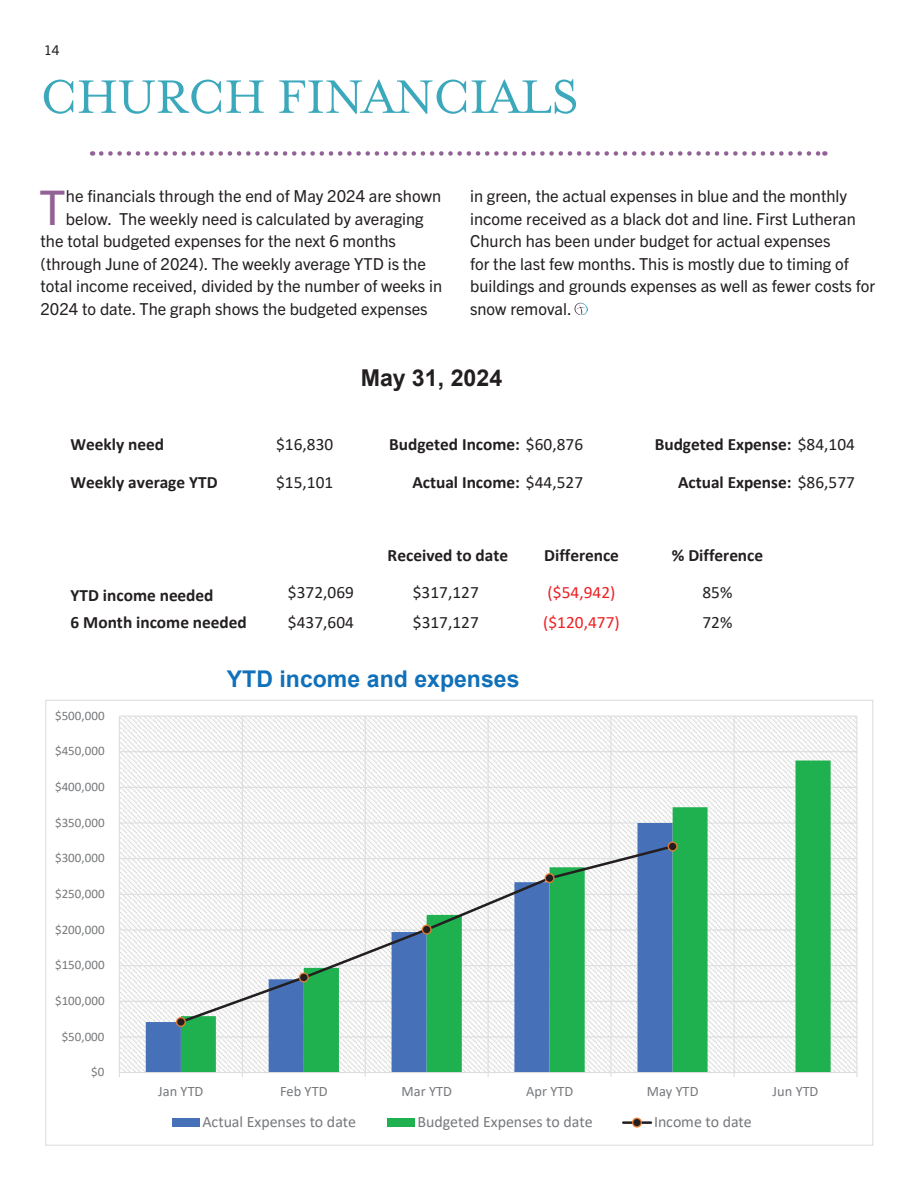
<style>
.page{position:relative;width:918px;height:1188px;background:#fff}
.page>*{position:absolute;margin:0;border:0;box-sizing:border-box;transform-origin:0 0}
.t1{font:54px "Mrs Eaves OT";letter-spacing:-.01em;color:#3ba8bc}
.t2{font:47.85px "Trade Gothic Next LT Pro";color:#926296}
.t3{font:700 23.25px "Arial";color:#231f20}
.t4{font:700 23.1px "Arial";color:#1070b9}
.t5{font:700 17.25px "Calibri";color:#231f20}
.t6{font:17.25px "Calibri";letter-spacing:.005em;color:#231f20}
.t7{font:17.25px "Calibri";letter-spacing:.005em;color:#ee1f23}
.t8{font:16.5px/22.5px "Trade Gothic Next LT Pro";color:#231f20}
.t9{font:15.9px "Calibri";color:#76787b}
.t10{font:14.4px "Calibri";color:#76787b}
.t11{font:13.5px "Trade Gothic Next LT Pro";color:#231f20}
.t12{font:13.05px "Calibri";color:#76787b}
.s1{font-weight:400}
</style>
<div class="page">
<svg style="left:101px;top:151px;width:724px;height:5px"></svg>
<svg style="left:120px;top:717px;width:736px;height:355px;fill:#f6f7f7"></svg>
<hr style="left:119px;top:1036px;width:738px;height:1px;background:#dcdddf">
<hr style="left:119px;top:1001px;width:738px;height:1px;background:#dcdddf">
<hr style="left:119px;top:965px;width:738px;height:1px;background:#dcdddf">
<hr style="left:119px;top:929px;width:738px;height:2px;background:#dcdddf">
<hr style="left:119px;top:894px;width:738px;height:1px;background:#dcdddf">
<hr style="left:119px;top:858px;width:738px;height:1px;background:#dcdddf">
<hr style="left:119px;top:822px;width:738px;height:2px;background:#dcdddf">
<hr style="left:119px;top:787px;width:738px;height:1px;background:#dcdddf">
<hr style="left:119px;top:751px;width:738px;height:1px;background:#dcdddf">
<hr style="left:119px;top:716px;width:738px;height:1px;background:#dcdddf">
<hr style="left:119px;top:716px;width:1px;height:357px;background:#dcdddf">
<hr style="left:242px;top:716px;width:1px;height:357px;background:#dcdddf">
<hr style="left:365px;top:716px;width:1px;height:357px;background:#dcdddf">
<hr style="left:488px;top:716px;width:1px;height:357px;background:#dcdddf">
<hr style="left:610px;top:716px;width:2px;height:357px;background:#dcdddf">
<hr style="left:734px;top:716px;width:1px;height:357px;background:#dcdddf">
<hr style="left:856px;top:716px;width:1px;height:357px;background:#dcdddf">
<svg style="left:146px;top:823px;width:35px;height:249px"></svg>
<svg style="left:181px;top:761px;width:650px;height:311px"></svg>
<hr style="left:119px;top:1072px;width:738px;height:1px;background:#dcdddf">
<svg style="left:178px;top:843px;width:498px;height:182px"></svg>
<div style="left:177px;top:1018px;width:8px;height:8px;background:#231f20;border-radius:50%"></div>
<div style="left:176px;top:1017px;width:10px;height:10px;border:1px solid #ee7d2f;border-radius:50%"></div>
<svg style="left:299px;top:973px;width:9px;height:9px"></svg>
<div style="left:299px;top:972px;width:10px;height:11px;border:1px solid #ee7d2f;border-radius:50%"></div>
<svg style="left:422px;top:925px;width:9px;height:9px"></svg>
<div style="left:422px;top:925px;width:10px;height:10px;border:1px solid #ee7d2f;border-radius:50%"></div>
<svg style="left:545px;top:874px;width:9px;height:8px"></svg>
<div style="left:545px;top:873px;width:10px;height:10px;border:1px solid #ee7d2f;border-radius:50%"></div>
<svg style="left:668px;top:842px;width:9px;height:9px"></svg>
<div style="left:668px;top:841px;width:10px;height:10px;border:1px solid #ee7d2f;border-radius:50%"></div>
<div style="left:172px;top:1118px;width:27px;height:9px;background:#4671b8"></div>
<div style="left:387px;top:1118px;width:27px;height:9px;background:#1fb04f"></div>
<hr style="left:623px;top:1121px;width:28px;height:3px;background:#231f20">
<svg style="left:633px;top:1118px;width:8px;height:9px"></svg>
<div style="left:632px;top:1118px;width:10px;height:10px;border:1px solid #ee7d2f;border-radius:50%"></div>
<svg style="left:575px;top:302px;width:12px;height:13px"></svg>
<p class="t11" style="left:44px;top:41px;width:17px">14</p>
<h1 class="t1" style="left:40px;top:66px;width:541px">CHURCH FINANCIALS</h1>
<h2 class="t2" style="left:39px;top:174px;width:28px">T</h2>
<p class="t8" style="left:66px;top:184px;width:377px">he financials through the end of May 2024 are shown</p>
<p class="t8" style="left:66px;top:206px;width:359px">below. The weekly need is calculated by averaging</p>
<p class="t8" style="left:41px;top:229px;width:357px">the total budgeted expenses for the next 6 months</p>
<p class="t8" style="left:41px;top:251px;width:387px">(through June of 2024). The weekly average YTD is the</p>
<p class="t8" style="left:41px;top:274px;width:403px">total income received, divided by the number of weeks in</p>
<p class="t8" style="left:41px;top:296px;width:389px">2024 to date. The graph shows the budgeted expenses</p>
<p class="t8" style="left:470px;top:184px;width:407px">in green, the actual expenses in blue and the monthly income received as a black dot and line. First Lutheran Church has been under budget for actual expenses<br>for the last few months. This is mostly due to timing of buildings and grounds expenses as well as fewer costs for snow removal.</p>
<h3 class="t3" style="left:361px;top:363px;width:143px">May 31, 2024</h3>
<p class="t5" style="left:71px;top:432px;width:95px">Weekly need</p>
<p class="t6" style="left:276px;top:432px;width:59px">$16,830</p>
<p class="t5" style="left:389px;top:432px;width:195px">Budgeted Income: <span class="s1">$60,876</span></p>
<p class="t5" style="left:655px;top:432px;width:202px">Budgeted Expense: <span class="s1">$84,104</span></p>
<p class="t5" style="left:71px;top:470px;width:149px">Weekly average YTD</p>
<p class="t6" style="left:276px;top:470px;width:59px">$15,101</p>
<p class="t5" style="left:412px;top:470px;width:172px">Actual Income: <span class="s1">$44,527</span></p>
<p class="t5" style="left:678px;top:470px;width:179px">Actual Expense: <span class="s1">$86,577</span></p>
<p class="t5" style="left:388px;top:543px;width:122px">Received to date</p>
<p class="t5" style="left:544px;top:543px;width:76px">Difference</p>
<p class="t5" style="left:672px;top:543px;width:93px">% Difference</p>
<p class="t5" style="left:71px;top:583px;width:144px">YTD income needed</p>
<p class="t6" style="left:288px;top:580px;width:68px">$372,069</p>
<p class="t6" style="left:413px;top:580px;width:68px">$317,127</p>
<p class="t7" style="left:548px;top:580px;width:69px">($54,942)</p>
<p class="t6" style="left:702px;top:580px;width:32px">85%</p>
<p class="t5" style="left:71px;top:610px;width:178px">6 Month income needed</p>
<p class="t6" style="left:288px;top:610px;width:68px">$437,604</p>
<p class="t6" style="left:413px;top:610px;width:68px">$317,127</p>
<p class="t7" style="left:543px;top:610px;width:78px">($120,477)</p>
<p class="t6" style="left:702px;top:610px;width:32px">72%</p>
<p class="t12" style="left:55px;top:706px;width:51px">$500,000</p>
<p class="t12" style="left:55px;top:742px;width:51px">$450,000</p>
<p class="t12" style="left:55px;top:778px;width:51px">$400,000</p>
<p class="t12" style="left:55px;top:813px;width:51px">$350,000</p>
<p class="t12" style="left:55px;top:849px;width:51px">$300,000</p>
<p class="t12" style="left:55px;top:885px;width:51px">$250,000</p>
<p class="t12" style="left:55px;top:920px;width:51px">$200,000</p>
<p class="t12" style="left:55px;top:956px;width:51px">$150,000</p>
<p class="t12" style="left:55px;top:992px;width:51px">$100,000</p>
<p class="t12" style="left:62px;top:1027px;width:44px">$50,000</p>
<p class="t12" style="left:91px;top:1063px;width:15px">$0</p>
<h3 class="t4" style="left:227px;top:664px;width:294px">YTD income and expenses</h3>
<p class="t10" style="left:158px;top:1081px;width:47px">Jan YTD</p>
<p class="t10" style="left:280px;top:1081px;width:49px">Feb YTD</p>
<p class="t10" style="left:402px;top:1081px;width:52px">Mar YTD</p>
<p class="t10" style="left:526px;top:1081px;width:49px">Apr YTD</p>
<p class="t10" style="left:647px;top:1081px;width:53px">May YTD</p>
<p class="t10" style="left:773px;top:1081px;width:47px">Jun YTD</p>
<p class="t9" style="left:202px;top:1111px;width:155px">Actual Expenses to date</p>
<p class="t9" style="left:417px;top:1111px;width:177px">Budgeted Expenses to date</p>
<p class="t9" style="left:654px;top:1111px;width:99px">Income to date</p>
</div>
